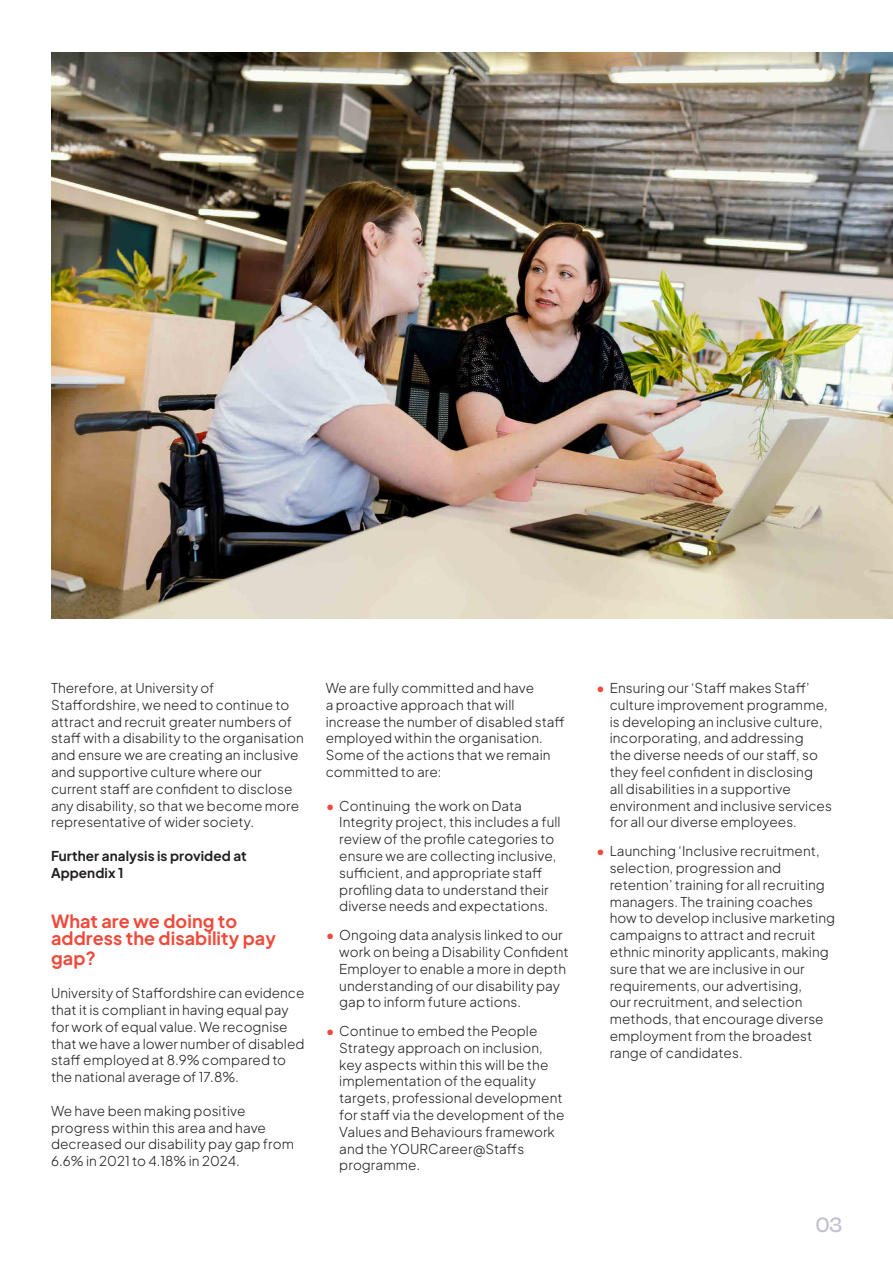
<style>
.page{position:relative;width:893px;height:1263px;background:#fff}
.page>*{position:absolute;margin:0;border:0;box-sizing:border-box;transform-origin:0 0}
.t1{font:500 24px "Degular Display";color:#c2bfd2}
.t2{font:700 18px/16.8px "Plus Jakarta Sans";letter-spacing:.005em;color:#ef4a3b}
.t3{font:300 13.5px/16.8px "Plus Jakarta Sans";letter-spacing:.005em;color:#231f20}
.t4{font:700 13.5px/16.8px "Plus Jakarta Sans";letter-spacing:.005em;color:#231f20}
.s1{font-weight:700;color:#ef4a3b}
</style>
<div class="page">
<img style="left:51px;top:52px;width:842px;height:567px">
<p class="t3" style="left:51px;top:678px;width:254px">Therefore, at University of Staffordshire, we need to continue to attract and recruit greater numbers of staff with a disability to the organisation and ensure we are creating an inclusive and supportive culture where our current staff are confident to disclose any disability, so that we become more representative of wider society.</p>
<p class="t4" style="left:51px;top:846px;width:197px">Further analysis is provided at<br>Appendix 1</p>
<p class="t2" style="left:51px;top:911px;width:226px">What are we doing to address the disability pay</p>
<p class="t2" style="left:51px;top:947px;width:47px">gap?</p>
<p class="t3" style="left:51px;top:983px;width:255px">University of Staffordshire can evidence that it is compliant in having equal pay for work of equal value. We recognise that we have a lower number of disabled staff employed at 8.9% compared to the national average of 17.8%.</p>
<p class="t3" style="left:51px;top:1101px;width:245px">We have been making positive progress within this area and have decreased our disability pay gap from<br>6.6% in 2021 to 4.18% in 2024.</p>
<p class="t3" style="left:326px;top:678px;width:241px">We are fully committed and have<br>a proactive approach that will increase the number of disabled staff employed within the organisation.<br>Some of the actions that we remain committed to are:</p>
<p class="t3" style="left:339px;top:796px;width:223px;text-indent:-14px"><span class="s1">•</span> Continuing the work on Data Integrity project, this includes a full review of the profile categories to ensure we are collecting inclusive, sufficient, and appropriate staff profiling data to understand their diverse needs and expectations.</p>
<p class="t3" style="left:339px;top:925px;width:231px;text-indent:-14px"><span class="s1">•</span> Ongoing data analysis linked to our work on being a Disability Confident Employer to enable a more in depth understanding of our disability pay gap to inform future actions.</p>
<p class="t3" style="left:339px;top:1021px;width:227px;text-indent:-14px"><span class="s1">•</span> Continue to embed the People<br>Strategy approach on inclusion, key aspects within this will be the implementation of the equality targets, professional development for staff via the development of the<br>Values and Behaviours framework and the YOURCareer@Staffs programme.</p>
<p class="t3" style="left:610px;top:678px;width:224px;text-indent:-14px"><span class="s1">•</span> Ensuring our ‘Staff makes Staff’ culture improvement programme, is developing an inclusive culture, incorporating, and addressing<br>the diverse needs of our staff, so they feel confident in disclosing<br>all disabilities in a supportive environment and inclusive services for all our diverse employees.</p>
<p class="t3" style="left:610px;top:841px;width:227px;text-indent:-14px"><span class="s1">•</span> Launching ‘Inclusive recruitment, selection, progression and retention’ training for all recruiting managers. The training coaches how to develop inclusive marketing campaigns to attract and recruit ethnic minority applicants, making sure that we are inclusive in our requirements, our advertising,<br>our recruitment, and selection methods, that encourage diverse employment from the broadest range of candidates.</p>
<p class="t1" style="left:816px;top:1211px;width:27px">03</p>
</div>
